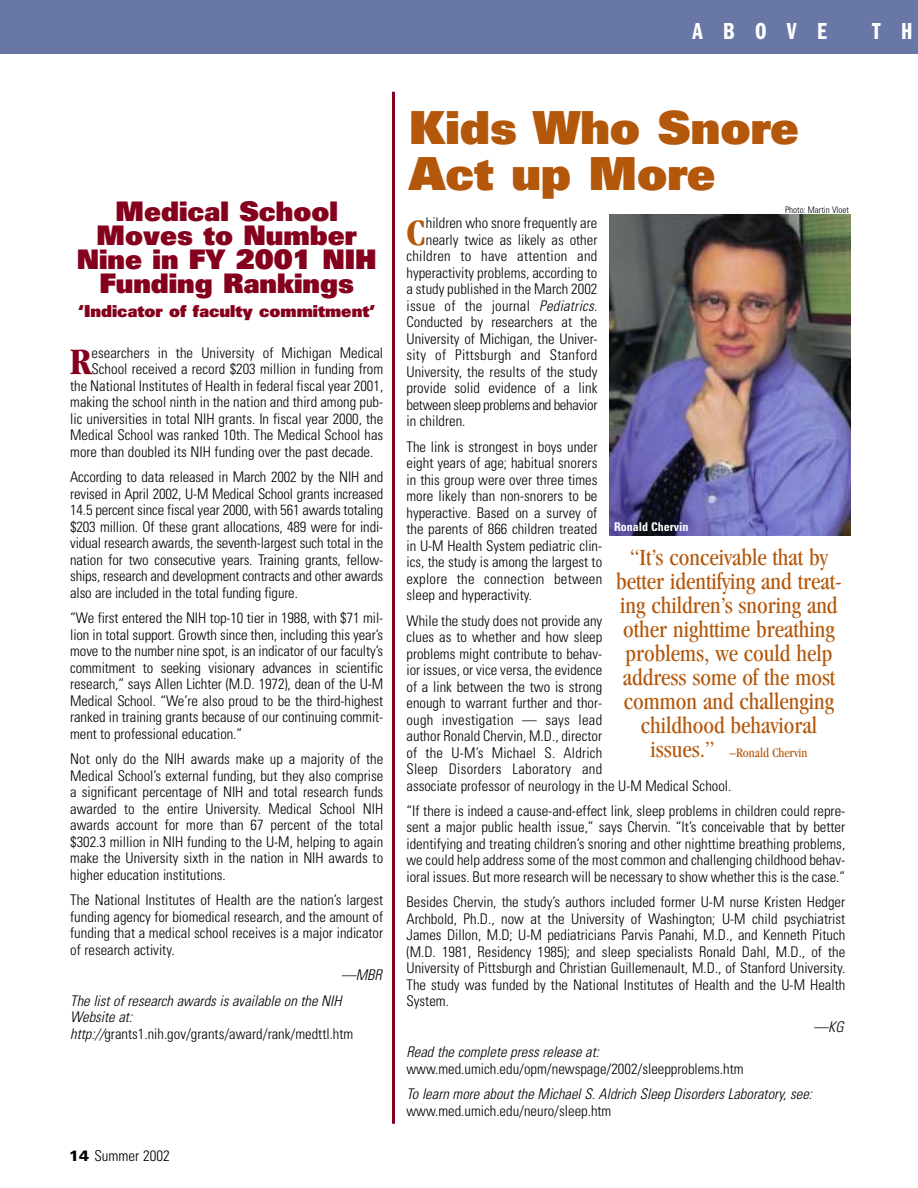
<style>
.page{position:relative;width:918px;height:1188px;background:#fff}
.page>*{position:absolute;margin:0;border:0;box-sizing:border-box;transform-origin:0 0}
.t1{font:900 45.6px/45.6px "Univers";color:#b3570a}
.t2{font:700 condensed 38.7px "Garamond";color:#b3570a}
.t3{font:700 condensed 38.7px "Garamond";color:#84001c}
.t4{font:900 27px/24px "Univers";color:#84001c;text-align:center}
.t5{font:condensed 24px/24px "Garamond";color:#b3570a;text-align:center}
.t6{font:24px "Franklin Gothic Demi Cmpr";letter-spacing:.85em;color:#fff}
.t7{font:900 16.5px "Univers";color:#84001c}
.t8{font:300 condensed 15px "Univers";color:#000}
.t9{font:300 condensed 14.7px/16.5px "Univers";color:#000;text-align:justify}
.t10{font:italic 300 condensed 14.7px/25.5px "Univers";color:#000}
.t11{font:300 condensed 14.7px "Univers";letter-spacing:.02em;color:#000}
.t12{font:300 condensed 14.7px "Univers";letter-spacing:-.02em;color:#000}
.t13{font:condensed 13.5px "Garamond";color:#b3570a}
.t14{font:700 condensed 12px "Univers";color:#fff}
.t15{font:300 condensed 9px "Univers";color:#000}
.s1{font-style:italic}
.s2{font-weight:900;font-stretch:normal}
.s3{font-size:24px}
</style>
<div class="page">
<div style="left:0;top:0;width:918px;height:54px;background:#6977a7"></div>
<img style="left:609px;top:214px;width:241px;height:322px">
<hr style="left:392px;top:92px;width:3px;height:1032px;background:#84001c">
<h3 class="t6" style="left:693px;top:23px;width:136px">ABOVE</h3>
<h3 class="t6" style="left:872px;top:23px;width:42px">T H</h3>
<h3 class="t4" style="left:77px;top:202px;width:302px">Medical School<br>Moves to Number<br>Nine in FY 2001 NIH<br>Funding Rankings</h3>
<p class="t7" style="left:78px;top:305px;width:298px">‘Indicator of faculty commitment’</p>
<h2 class="t3" style="left:70px;top:347px;width:23px">R</h2>
<p class="t9" style="left:92px;top:346px;width:293px">esearchers in the University of Michigan Medical</p>
<p class="t9" style="left:92px;top:362px;width:293px">School received a record $203 million in funding from</p>
<p class="t9" style="left:70px;top:379px;width:315px">the National Institutes of Health in federal fiscal year 2001,</p>
<p class="t9" style="left:70px;top:395px;width:315px">making the school ninth in the nation and third among pub-</p>
<p class="t9" style="left:70px;top:412px;width:315px">lic universities in total NIH grants. In fiscal year 2000, the</p>
<p class="t9" style="left:70px;top:428px;width:315px">Medical School was ranked 10th. The Medical School has</p>
<p class="t9" style="left:70px;top:445px;width:305px">more than doubled its NIH funding over the past decade.</p>
<p class="t9" style="left:70px;top:470px;width:315px">According to data released in March 2002 by the NIH and revised in April 2002, U-M Medical School grants increased 14.5 percent since fiscal year 2000, with 561 awards totaling $203 million. Of these grant allocations, 489 were for indi&shy;vidual research awards, the seventh-largest such total in the nation for two consecutive years. Training grants, fellow&shy;ships, research and development contracts and other awards also are included in the total funding figure.</p>
<p class="t9" style="left:70px;top:611px;width:315px">“We first entered the NIH top-10 tier in 1988, with $71 mil&shy;lion in total support. Growth since then, including this year’s move to the number nine spot, is an indicator of our faculty’s commitment to seeking visionary advances in scientific research,” says Allen Lichter (M.D. 1972), dean of the U-M Medical School. “We’re also proud to be the third-highest ranked in training grants because of our continuing commit&shy;ment to professional education.”</p>
<p class="t9" style="left:70px;top:752px;width:315px">Not only do the NIH awards make up a majority of the Medical School’s external funding, but they also comprise a significant percentage of NIH and total research funds awarded to the entire University. Medical School NIH awards account for more than 67 percent of the total $302.3 million in NIH funding to the U-M, helping to again make the University sixth in the nation in NIH awards to higher education institutions.</p>
<p class="t9" style="left:70px;top:893px;width:315px">The National Institutes of Health are the nation’s largest funding agency for biomedical research, and the amount of funding that a medical school receives is a major indicator of research activity.</p>
<p class="t10" style="left:70px;top:964px;width:313px;text-indent:271px">—MBR<br>The list of research awards is available on the NIH</p>
<p class="t9" style="left:70px;top:1010px;width:285px"><span class="s1">Website at: http://</span>grants1.nih.gov/grants/award/rank/medttl.htm</p>
<p class="t8" style="left:69px;top:1150px;width:102px"><span class="s2">14</span> Summer 2002</p>
<h1 class="t1" style="left:409px;top:109px;width:391px">Kids Who Snore<br>Act up More</h1>
<p class="t15" style="left:785px;top:206px;width:65px">Photo: Martin Vloet</p>
<h2 class="t2" style="left:406px;top:218px;width:21px">C</h2>
<p class="t9" style="left:426px;top:216px;width:173px">hildren who snore frequently are</p>
<p class="t9" style="left:426px;top:233px;width:173px">nearly twice as likely as other</p>
<p class="t11" style="left:406px;top:251px;width:192px">children to have attention and</p>
<p class="t9" style="left:406px;top:266px;width:192px">hyperactivity problems, according to</p>
<p class="t9" style="left:406px;top:282px;width:192px">a study published in the March 2002</p>
<p class="t11" style="left:406px;top:300px;width:192px">issue of the journal <span class="s1">Pediatrics</span>.</p>
<p class="t9" style="left:406px;top:315px;width:192px">Conducted by researchers at the</p>
<p class="t9" style="left:406px;top:332px;width:192px">University of Michigan, the Univer-</p>
<p class="t11" style="left:406px;top:350px;width:192px">sity of Pittsburgh and Stanford</p>
<p class="t9" style="left:406px;top:365px;width:192px">University, the results of the study</p>
<p class="t9" style="left:406px;top:381px;width:192px">provide solid evidence of a link</p>
<p class="t12" style="left:406px;top:399px;width:192px">between sleep problems and behavior</p>
<p class="t9" style="left:406px;top:414px;width:61px">in children.</p>
<p class="t9" style="left:406px;top:440px;width:197px;text-align:left">The link is strongest in boys under eight years of age; habitual snorers in this group were over three times more likely than non-snorers to be hyperactive. Based on a survey of the parents of 866 children treated in U-M Health System pediatric clin&shy;ics, the study is among the largest to explore the connection between sleep and hyperactivity.</p>
<p class="t9" style="left:406px;top:614px;width:326px;text-align:left">While the study does not provide any<br>clues as to whether and how sleep<br>problems might contribute to behav-<br>ior issues, or vice versa, the evidence<br>of a link between the two is strong<br>enough to warrant further and thor-<br>ough investigation — says lead<br>author Ronald Chervin, M.D., director<br>of the U-M’s Michael S. Aldrich<br>Sleep Disorders Laboratory and<br>associate professor of neurology in the U-M Medical School.</p>
<p class="t9" style="left:406px;top:804px;width:440px">“If there is indeed a cause-and-effect link, sleep problems in children could repre&shy;sent a major public health issue,” says Chervin. “It’s conceivable that by better identifying and treating children’s snoring and other nighttime breathing problems, we could help address some of the most common and challenging childhood behav&shy;ioral issues. But more research will be necessary to show whether this is the case.”</p>
<p class="t9" style="left:406px;top:895px;width:440px">Besides Chervin, the study’s authors included former U-M nurse Kristen Hedger Archbold, Ph.D., now at the University of Washington; U-M child psychiatrist James Dillon, M.D; U-M pediatricians Parvis Panahi, M.D., and Kenneth Pituch (M.D. 1981, Residency 1985); and sleep specialists Ronald Dahl, M.D., of the University of Pittsburgh and Christian Guillemenault, M.D., of Stanford University.<br>The study was funded by the National Institutes of Health and the U-M Health System.</p>
<p class="t10" style="left:814px;top:1015px;width:32px">—KG</p>
<p class="t10" style="left:406px;top:1041px;width:194px">Read the complete press release at:</p>
<p class="t9" style="left:406px;top:1062px;width:339px">www.med.umich.edu/opm/newspage/2002/sleepproblems.htm</p>
<p class="t10" style="left:406px;top:1083px;width:407px">To learn more about the Michael S. Aldrich Sleep Disorders Laboratory, see:</p>
<p class="t9" style="left:406px;top:1104px;width:206px">www.med.umich.edu/neuro/sleep.htm</p>
<p class="t14" style="left:614px;top:522px;width:76px">Ronald Chervin</p>
<h3 class="t5" style="left:616px;top:548px;width:227px">“It’s conceivable that by better identifying and treat&shy;ing children’s snoring and other nighttime breathing problems, we could help address some of the most common and challenging childhood behavioral</h3>
<p class="t13" style="left:650px;top:748px;width:159px"><span class="s3">issues.”</span> –Ronald Chervin</p>
</div>
